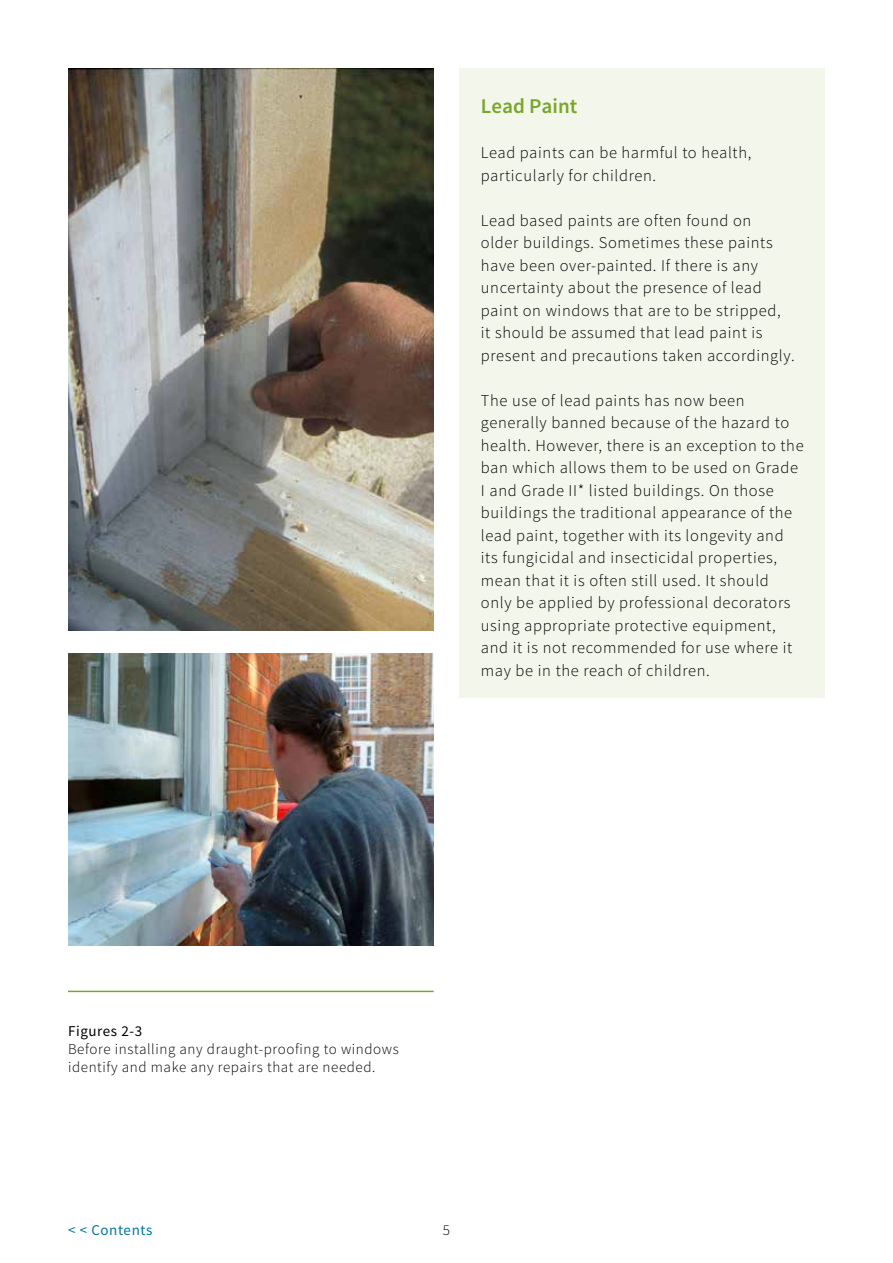
<style>
.page{position:relative;width:893px;height:1263px;background:#fff}
.page>*{position:absolute;margin:0;border:0;box-sizing:border-box;transform-origin:0 0}
.t1{font:600 21px "Source Sans Pro";color:#79a629}
.t2{font:300 16.5px/22.5px "Source Sans Pro";letter-spacing:.04em;color:#000}
.t3{font:300 15px/18px "Source Sans Pro";letter-spacing:.04em;color:#000}
.t4{font:15px "Source Sans Pro";letter-spacing:.04em;color:#000}
.t5{font:15px "Source Sans Pro";letter-spacing:.04em;color:#0075a7}
</style>
<div class="page">
<div style="left:460px;top:68px;width:365px;height:630px;background:#f3f6eb"></div>
<hr style="left:68px;top:991px;width:366px;height:1px;background:#79a629">
<img style="left:68px;top:68px;width:366px;height:563px">
<img style="left:68px;top:653px;width:366px;height:293px">
<h4 class="t1" style="left:481px;top:93px;width:98px">Lead Paint</h4>
<p class="t2" style="left:481px;top:141px;width:272px">Lead paints can be harmful to health, particularly for children.</p>
<p class="t2" style="left:481px;top:209px;width:315px">Lead based paints are often found on<br>older buildings. Sometimes these paints have been over-painted. If there is any uncertainty about the presence of lead paint on windows that are to be stripped,<br>it should be assumed that lead paint is present and precautions taken accordingly.</p>
<p class="t2" style="left:481px;top:389px;width:324px">The use of lead paints has now been generally banned because of the hazard to health. However, there is an exception to the ban which allows them to be used on Grade I and Grade II* listed buildings. On those buildings the traditional appearance of the lead paint, together with its longevity and its fungicidal and insecticidal properties, mean that it is often still used. It should only be applied by professional decorators using appropriate protective equipment, and it is not recommended for use where it may be in the reach of children.</p>
<p class="t4" style="left:68px;top:1021px;width:76px">Figures 2‑3</p>
<p class="t3" style="left:68px;top:1040px;width:332px">Before installing any draught-proofing to windows identify and make any repairs that are needed.</p>
<p class="t5" style="left:68px;top:1220px;width:86px">&lt; &lt; Contents</p>
<p class="t3" style="left:443px;top:1221px;width:9px">5</p>
</div>
